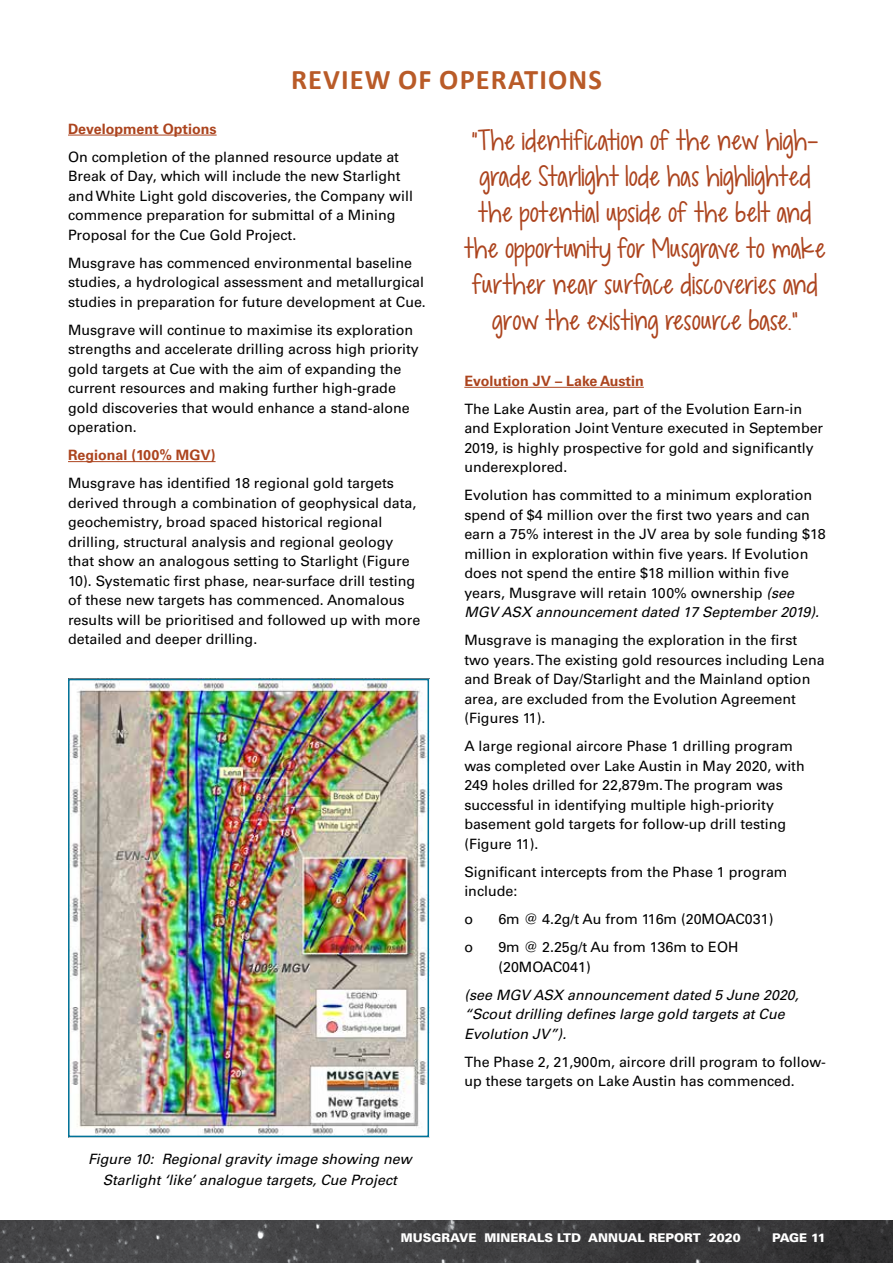
<style>
.page{position:relative;width:893px;height:1263px;background:#fff}
.page>*{position:absolute;margin:0;border:0;box-sizing:border-box;transform-origin:0 0}
.t1{font:700 28.5px "Calibri";letter-spacing:.04em;color:#b95b28}
.t2{font:21px/36px "KG Dropsof Jupiter";color:#ac441e;text-align:center}
.t3{font:14.25px/19.5px "Univers LT Std";color:#000}
.t4{font:italic 14.25px/19.5px "Univers LT Std";color:#000}
.t5{font:700 14.25px "Univers LT Std";color:#ac441e}
.t6{font:900 12px "Univers LT Std";color:#fff}
.s1{font-style:italic}
</style>
<div class="page">
<img style="left:0;top:1220px;width:893px;height:43px">
<hr style="left:68px;top:135px;width:149px;height:1px;background:#ac441e">
<hr style="left:68px;top:461px;width:148px;height:1px;background:#ac441e">
<hr style="left:464px;top:387px;width:180px;height:1px;background:#ac441e">
<img style="left:71px;top:682px;width:355px;height:452px">
<div style="left:68px;top:679px;width:361px;height:458px;border:2px solid #007298"></div>
<h1 class="t1" style="left:291px;top:60px;width:312px">REVIEW OF OPERATIONS</h1>
<p class="t5" style="left:68px;top:120px;width:150px">Development Options</p>
<p class="t3" style="left:68px;top:147px;width:346px">On completion of the planned resource update at Break of Day, which will include the new Starlight and White Light gold discoveries, the Company will commence preparation for submittal of a Mining Proposal for the Cue Gold Project.</p>
<p class="t3" style="left:68px;top:253px;width:359px">Musgrave has commenced environmental baseline studies, a hydrological assessment and metallurgical studies in preparation for future development at Cue.</p>
<p class="t3" style="left:68px;top:320px;width:352px">Musgrave will continue to maximise its exploration strengths and accelerate drilling across high priority gold targets at Cue with the aim of expanding the current resources and making further high-grade gold discoveries that would enhance a stand-alone operation.</p>
<p class="t5" style="left:68px;top:447px;width:149px">Regional (100% MGV)</p>
<p class="t3" style="left:68px;top:473px;width:354px">Musgrave has identified 18 regional gold targets derived through a combination of geophysical data, geochemistry, broad spaced historical regional drilling, structural analysis and regional geology that show an analogous setting to Starlight (Figure 10). Systematic first phase, near-surface drill testing of these new targets has commenced. Anomalous results will be prioritised and followed up with more detailed and deeper drilling.</p>
<p class="t4" style="left:88px;top:1149px;width:325px;line-height:21px;text-align:center">Figure 10: Regional gravity image showing new<br>Starlight ‘like’ analogue targets, Cue Project</p>
<h2 class="t2" style="left:464px;top:123px;width:363px">“The identification of the new high&shy;grade Starlight lode has highlighted the potential upside of the belt and the opportunity for Musgrave to make further near surface discoveries and grow the existing resource base.”</h2>
<p class="t5" style="left:464px;top:372px;width:181px">Evolution JV – Lake Austin</p>
<p class="t3" style="left:464px;top:399px;width:360px">The Lake Austin area, part of the Evolution Earn-in and Exploration Joint Venture executed in September 2019, is highly prospective for gold and significantly underexplored.</p>
<p class="t3" style="left:464px;top:486px;width:363px">Evolution has committed to a minimum exploration spend of $4 million over the first two years and can earn a 75% interest in the JV area by sole funding $18 million in exploration within five years. If Evolution does not spend the entire $18 million within five years, Musgrave will retain 100% ownership <span class="s1">(see MGV ASX announcement dated 17 September 2019).</span></p>
<p class="t3" style="left:464px;top:631px;width:362px">Musgrave is managing the exploration in the first two years. The existing gold resources including Lena and Break of Day/Starlight and the Mainland option area, are excluded from the Evolution Agreement (Figures 11).</p>
<p class="t3" style="left:464px;top:737px;width:342px">A large regional aircore Phase 1 drilling program was completed over Lake Austin in May 2020, with 249 holes drilled for 22,879m. The program was successful in identifying multiple high-priority basement gold targets for follow-up drill testing (Figure 11).</p>
<p class="t3" style="left:464px;top:862px;width:325px">Significant intercepts from the Phase 1 program include:</p>
<p class="t3" style="left:464px;top:910px;width:10px">o</p>
<p class="t3" style="left:498px;top:910px;width:277px">6m @ 4.2g/t Au from 116m (20MOAC031)</p>
<p class="t3" style="left:464px;top:938px;width:10px">o</p>
<p class="t3" style="left:498px;top:938px;width:241px">9m @ 2.25g/t Au from 136m to EOH (20MOAC041)</p>
<p class="t4" style="left:464px;top:985px;width:336px">(see MGV ASX announcement dated 5 June 2020, “Scout drilling defines large gold targets at Cue<br>Evolution JV”).</p>
<p class="t3" style="left:464px;top:1052px;width:363px">The Phase 2, 21,900m, aircore drill program to follow&shy;up these targets on Lake Austin has commenced.</p>
<p class="t6" style="left:401px;top:1230px;width:341px">MUSGRAVE MINERALS LTD ANNUAL REPORT 2020</p>
<p class="t6" style="left:772px;top:1230px;width:55px">PAGE 11</p>
</div>
